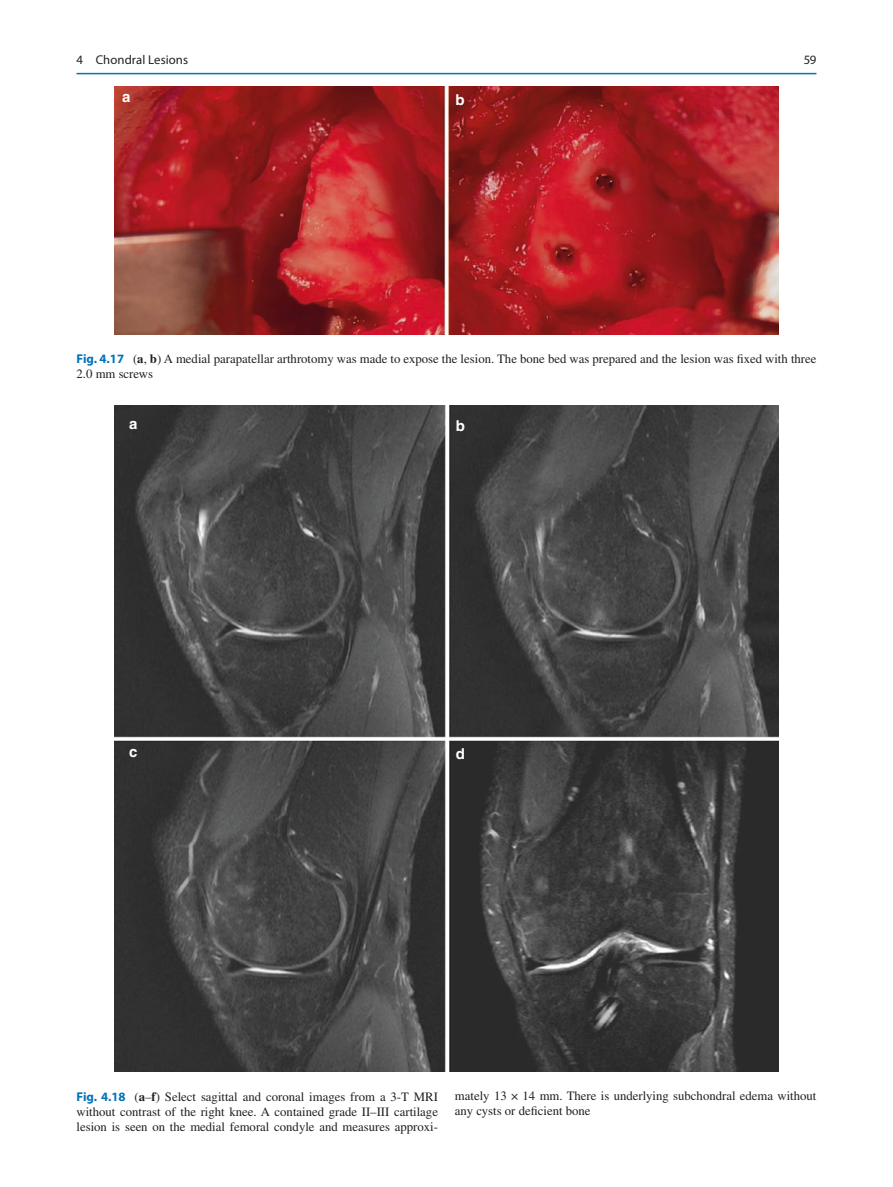
<style>
.page{position:relative;width:893px;height:1187px;background:#fff}
.page>*{position:absolute;margin:0;border:0;box-sizing:border-box;transform-origin:0 0}
.t1{font:15px "Helvetica Bold 5";color:#fff}
.t2{font:15px "Helvetica Bold 4";color:#fff}
.t3{font:12.75px/15px "Times LT Std";color:#231f20}
.t4{font:12.75px "Myriad Pro Regular 3";letter-spacing:.005em;color:#231f20}
.t5{font:12.75px "Myriad Pro";color:#231f20}
.s1{font-family:"Myriad Pro";font-weight:700;color:#0073bc}
.s2{font-weight:700}
</style>
<div class="page">
<img style="left:114px;top:87px;width:665px;height:247px">
<img style="left:114px;top:406px;width:665px;height:665px">
<hr style="left:77px;top:73px;width:739px;height:1px;background:#0073bc">
<p class="t4" style="left:77px;top:52px;width:113px">4 Chondral Lesions</p>
<p class="t2" style="left:122px;top:88px;width:10px">a</p>
<p class="t2" style="left:455px;top:90px;width:11px">b</p>
<p class="t5" style="left:804px;top:52px;width:14px">59</p>
<p class="t3" style="left:77px;top:351px;width:741px"><span class="s1">Fig. 4.17</span> (<span class="s2">a</span>, <span class="s2">b</span>) A medial parapatellar arthrotomy was made to expose the lesion. The bone bed was prepared and the lesion was fixed with three<br>2.0 mm screws</p>
<p class="t1" style="left:129px;top:414px;width:10px">a</p>
<p class="t1" style="left:456px;top:417px;width:11px">b</p>
<p class="t1" style="left:129px;top:742px;width:10px">c</p>
<p class="t1" style="left:456px;top:744px;width:11px">d</p>
<p class="t3" style="left:77px;top:1088px;width:363px;text-align:justify"><span class="s1">Fig. 4.18</span> (<span class="s2">a</span>–<span class="s2">f</span>) Select sagittal and coronal images from a 3-T MRI without contrast of the right knee. A contained grade II–III cartilage lesion is seen on the medial femoral condyle and measures approxi-</p>
<p class="t3" style="left:455px;top:1087px;width:363px">mately 13 × 14 mm. There is underlying subchondral edema without any cysts or deficient bone</p>
</div>
